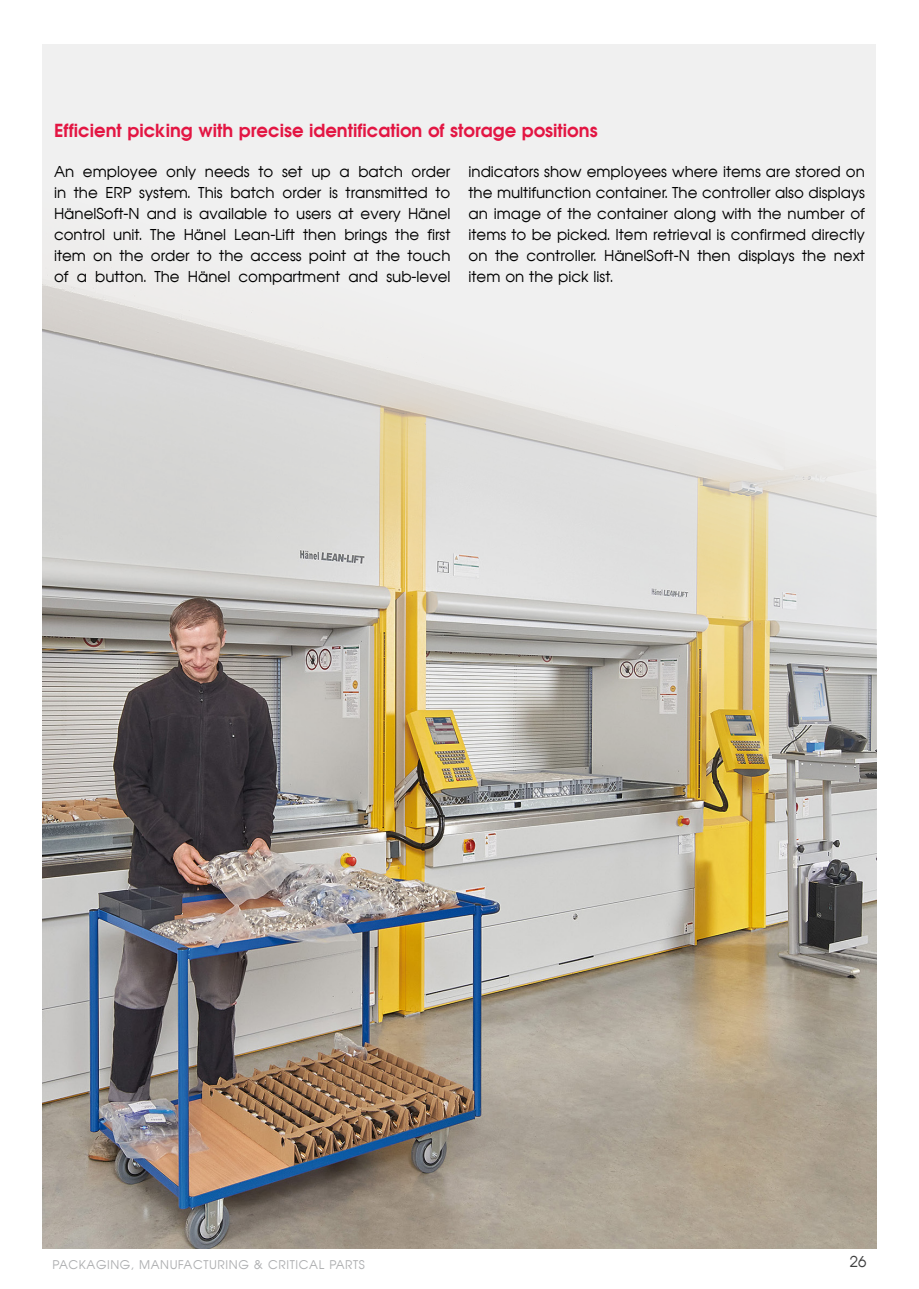
<style>
.page{position:relative;width:919px;height:1289px;background:#fff}
.page>*{position:absolute;margin:0;border:0;box-sizing:border-box;transform-origin:0 0}
.t1{font:700 18px "Avian";color:#e31643}
.t2{font:15px/21px "Avian";color:#000;text-align:justify}
.t3{font:15px "Avian";color:#3e3e3f}
.t4{font:12px "Avian";letter-spacing:.05em;color:#adaeb0}
</style>
<div class="page">
<img style="left:43px;top:44px;width:833px;height:1204px">
<p class="t1" style="left:54px;top:119px;width:545px">Efficient picking with precise identification of storage positions</p>
<p class="t2" style="left:54px;top:161px;width:398px">An employee only needs to set up a batch order in the ERP system. This batch order is transmitted to HänelSoft-N and is available to users at every Hänel control unit. The Hänel Lean-Lift then brings the first item on the order to the access point at the touch of a button. The Hänel compartment and sub-level</p>
<p class="t2" style="left:468px;top:161px;width:398px">indicators show employees where items are stored on the multifunction container. The controller also displays an image of the container along with the number of items to be picked. Item retrieval is confirmed directly on the controller. HänelSoft-N then displays the next item on the pick list.</p>
<p class="t4" style="left:53px;top:1257px;width:314px">PACKAGING, MANUFACTURING &amp; CRITICAL PARTS</p>
<p class="t3" style="left:849px;top:1252px;width:18px">26</p>
</div>
